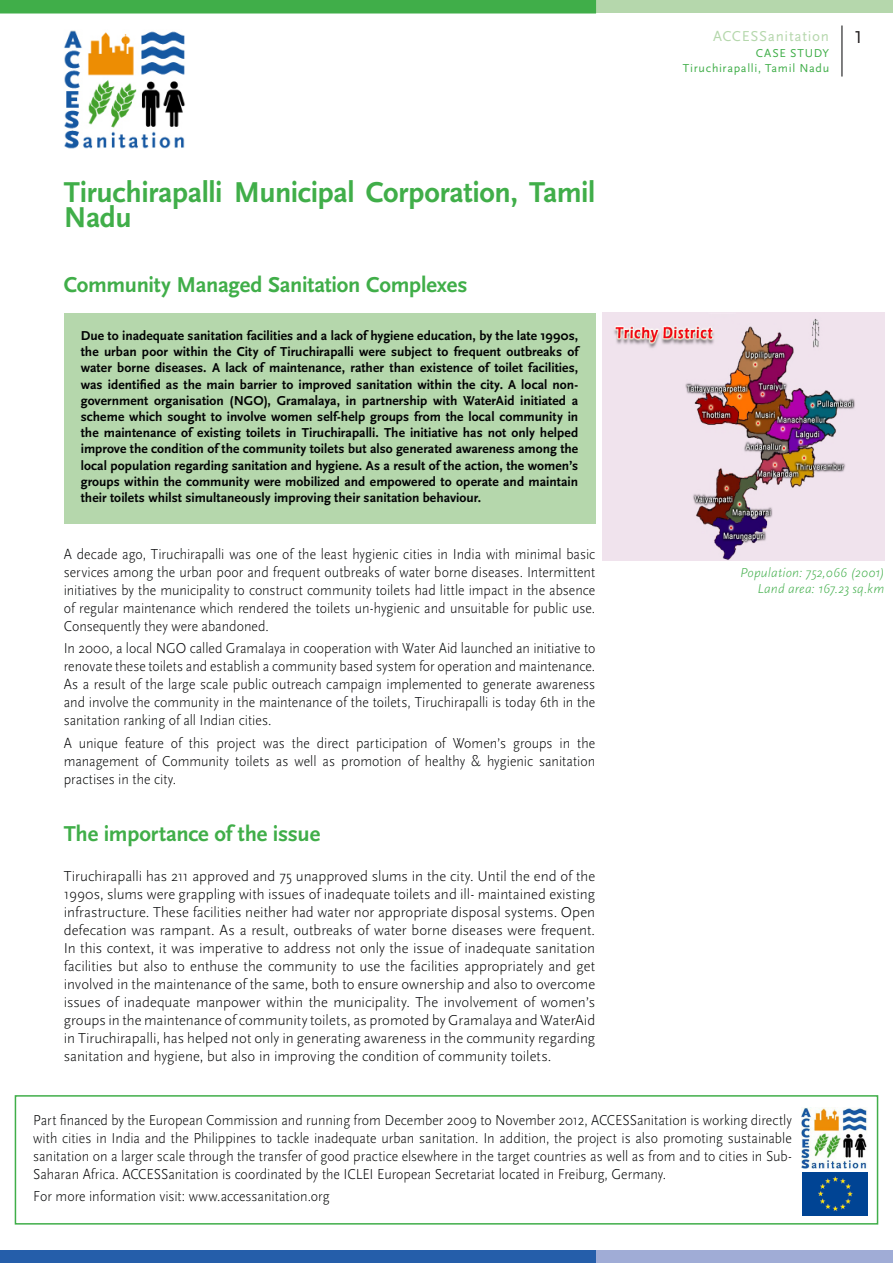
<style>
.page{position:relative;width:893px;height:1263px;background:#fff}
.page>*{position:absolute;margin:0;border:0;box-sizing:border-box;transform-origin:0 0}
.t1{font:700 30px/25.2px "Scala Sans OT";letter-spacing:-.015em;color:#40ae49}
.t2{font:700 22.5px "Scala Sans OT";letter-spacing:-.01em;color:#40ae49}
.t3{font:18px "Scala Sans OT";color:#231f20}
.t4{font:300 15px/18px "Scala Sans OT";color:#010203;text-align:justify;scale:.94 1}
.t5{font:300 15px/18px "Scala Sans OT";color:#010203;text-align:justify}
.t6{font:15px "Scala Sans OT";letter-spacing:.045em;color:#b5d7ac}
.t7{font:700 13.5px/16.2px "Scala Sans OT";color:#010203;text-align:justify}
.t8{font:italic 300 13.5px "Scala Sans OT";letter-spacing:.005em;color:#40ae49}
.t9{font:12px "Scala Sans OT";letter-spacing:.055em;color:#40ae49}
</style>
<div class="page">
<div style="left:595px;top:1250px;width:298px;height:13px;background:#a0acd6"></div>
<div style="left:0;top:1250px;width:595px;height:13px;background:#255eaa"></div>
<div style="left:595px;top:0;width:298px;height:13px;background:#b5d7ac"></div>
<div style="left:0;top:0;width:595px;height:13px;background:#40ae49"></div>
<div style="left:0;top:0;width:596px;height:14px;border:2px solid #40ae49"></div>
<hr style="left:842px;top:26px;width:1px;height:51px;background:#010203">
<div style="left:64px;top:313px;width:531px;height:210px;background:#b5d7ac"></div>
<img style="left:64px;top:30px;width:121px;height:119px">
<div style="left:15px;top:1095px;width:863px;height:129px;border:2px solid #40ae49"></div>
<img style="left:802px;top:1108px;width:65px;height:60px">
<img style="left:802px;top:1172px;width:65px;height:43px">
<img style="left:603px;top:313px;width:281px;height:247px">
<p class="t1" style="left:64px;top:180px;width:533px">Tiruchirapalli Municipal Corporation, Tamil<br>Nadu</p>
<p class="t2" style="left:64px;top:271px;width:405px">Community Managed Sanitation Complexes</p>
<p class="t7" style="left:81px;top:327px;width:499px">Due to inadequate sanitation facilities and a lack of hygiene education, by the late 1990s, the urban poor within the City of Tiruchirapalli were subject to frequent outbreaks of water borne diseases. A lack of maintenance, rather than existence of toilet facilities, was identified as the main barrier to improved sanitation within the city. A local non&shy;government organisation (NGO), Gramalaya, in partnership with WaterAid initiated a scheme which sought to involve women self-help groups from the local community in the maintenance of existing toilets in Tiruchirapalli. The initiative has not only helped improve the condition of the community toilets but also generated awareness among the local population regarding sanitation and hygiene. As a result of the action, the women’s groups within the community were mobilized and empowered to operate and maintain their toilets whilst simultaneously improving their sanitation behaviour.</p>
<p class="t4" style="left:64px;top:545px;width:567px">A decade ago, Tiruchirapalli was one of the least hygienic cities in India with minimal basic services among the urban poor and frequent outbreaks of water borne diseases. Intermittent initiatives by the municipality to construct community toilets had little impact in the absence of regular maintenance which rendered the toilets un-hygienic and unsuitable for public use.<br>Consequently they were abandoned.</p>
<p class="t4" style="left:64px;top:639px;width:567px">In 2000, a local NGO called Gramalaya in cooperation with Water Aid launched an initiative to renovate these toilets and establish a community based system for operation and maintenance.<br>As a result of the large scale public outreach campaign implemented to generate awareness and involve the community in the maintenance of the toilets, Tiruchirapalli is today 6th in the sanitation ranking of all Indian cities.</p>
<p class="t4" style="left:64px;top:734px;width:567px">A unique feature of this project was the direct participation of Women’s groups in the management of Community toilets as well as promotion of healthy &amp; hygienic sanitation practises in the city.</p>
<p class="t2" style="left:64px;top:820px;width:258px">The importance of the issue</p>
<p class="t5" style="left:64px;top:867px;width:533px">Tiruchirapalli has 211 approved and 75 unapproved slums in the city. Until the end of the 1990s, slums were grappling with issues of inadequate toilets and ill- maintained existing infrastructure. These facilities neither had water nor appropriate disposal systems. Open defecation was rampant. As a result, outbreaks of water borne diseases were frequent.<br>In this context, it was imperative to address not only the issue of inadequate sanitation facilities but also to enthuse the community to use the facilities appropriately and get involved in the maintenance of the same, both to ensure ownership and also to overcome issues of inadequate manpower within the municipality. The involvement of women’s groups in the maintenance of community toilets, as promoted by Gramalaya and WaterAid in Tiruchirapalli, has helped not only in generating awareness in the community regarding sanitation and hygiene, but also in improving the condition of community toilets.</p>
<p class="t6" style="left:713px;top:27px;width:118px">ACCESSanitation</p>
<p class="t3" style="left:855px;top:26px;width:8px">1</p>
<p class="t9" style="left:756px;top:46px;width:75px">CASE STUDY</p>
<p class="t9" style="left:683px;top:61px;width:148px">Tiruchirapalli, Tamil Nadu</p>
<p class="t8" style="left:740px;top:564px;width:146px">Population: 752,066 (2001)</p>
<p class="t8" style="left:757px;top:580px;width:129px">Land area: 167.23 sq.km</p>
<p class="t4" style="left:33px;top:1111px;width:809px">Part financed by the European Commission and running from December 2009 to November 2012, ACCESSanitation is working directly with cities in India and the Philippines to tackle inadequate urban sanitation. In addition, the project is also promoting sustainable sanitation on a larger scale through the transfer of good practice elsewhere in the target countries as well as from and to cities in Sub-Saharan Africa. ACCESSanitation is coordinated by the ICLEI European Secretariat located in Freiburg, Germany.</p>
<p class="t4" style="left:33px;top:1187px;width:317px">For more information visit: www.accessanitation.org</p>
</div>
